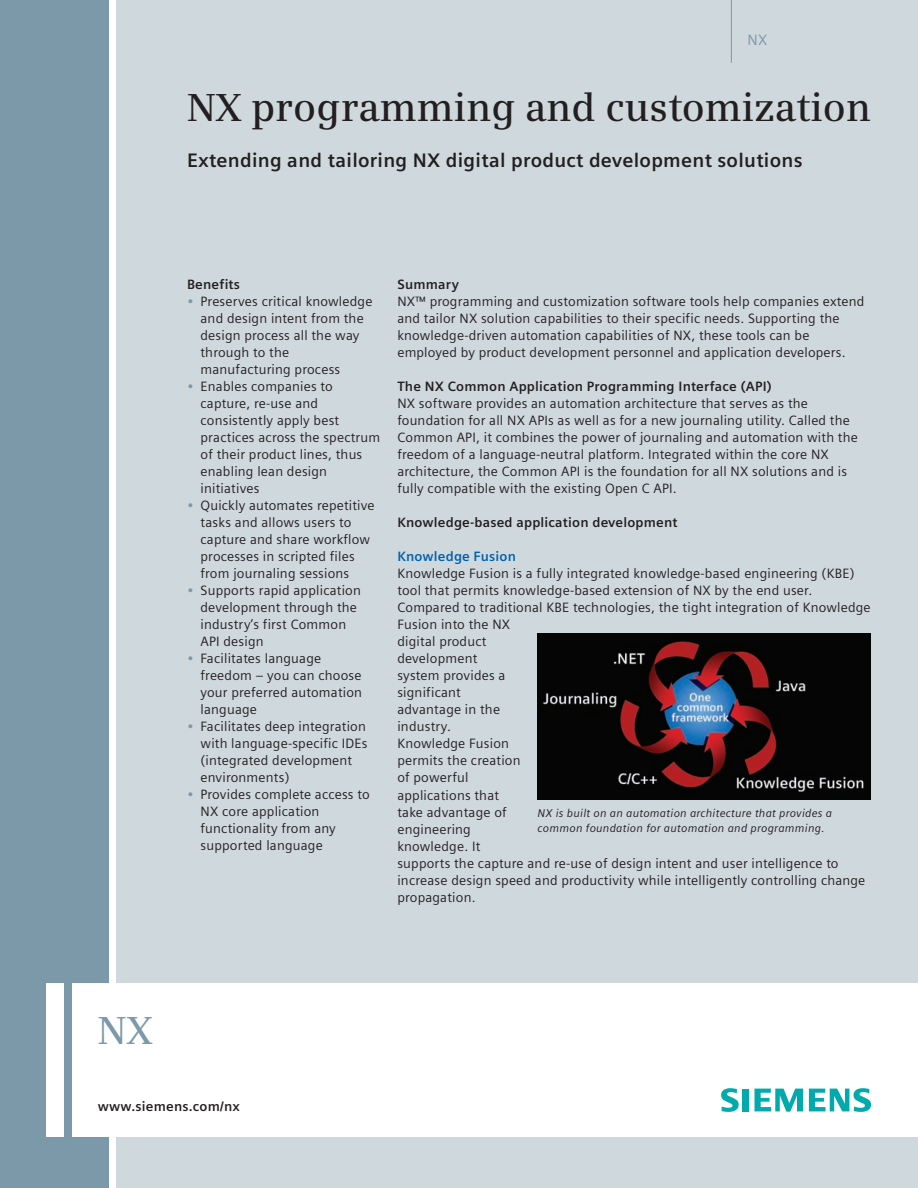
<style>
.page{position:relative;width:918px;height:1188px;background:#fff}
.page>*{position:absolute;margin:0;border:0;box-sizing:border-box;transform-origin:0 0}
.t1{font:600 39px "Siemens Serif";color:#231f20}
.t2{font:600 39px "Siemens Serif";color:#7b99a9}
.t3{font:700 19.5px "Siemens Sans";letter-spacing:.015em;color:#231f20}
.t4{font:15px "Siemens Sans";color:#7b99a9}
.t5{font:13.5px/17px "Siemens Sans";letter-spacing:.015em;color:#231f20}
.t6{font:700 13.5px "Siemens Sans";letter-spacing:.015em;color:#231f20}
.t7{font:700 13.5px "Siemens Sans";letter-spacing:.015em;color:#0160ae}
.t8{font:italic 11.25px/14.9px "Siemens Sans";letter-spacing:.02em;color:#231f20}
.s1{color:#7b99a9}
</style>
<div class="page">
<div style="left:117px;top:0;width:801px;height:1188px;background:#cfd8dd"></div>
<div style="left:0;top:0;width:108px;height:1188px;background:#7b99a9"></div>
<div style="left:47px;top:983px;width:17px;height:153px;background:#fff"></div>
<div style="left:72px;top:983px;width:846px;height:153px;background:#fff"></div>
<svg style="left:721px;top:1088px;width:18px;height:24px"></svg>
<div style="left:742px;top:1089px;width:7px;height:22px;background:#00aaad"></div>
<svg style="left:755px;top:1089px;width:48px;height:23px"></svg>
<svg style="left:809px;top:1088px;width:62px;height:24px"></svg>
<img style="left:538px;top:634px;width:333px;height:165px">
<hr style="left:731px;top:0;width:1px;height:63px;background:#7b99a9">
<p class="t4" style="left:748px;top:32px;width:21px">NX</p>
<h1 class="t1" style="left:187px;top:84px;width:686px">NX programming and customization</h1>
<h2 class="t3" style="left:187px;top:149px;width:617px">Extending and tailoring NX digital product development solutions</h2>
<p class="t6" style="left:187px;top:277px;width:55px">Benefits</p>
<p class="t5" style="left:201px;top:293px;width:173px;text-indent:-14px"><span class="s1">•</span> Preserves critical knowledge and design intent from the design process all the way through to the manufacturing process</p>
<p class="t5" style="left:201px;top:378px;width:181px;text-indent:-14px"><span class="s1">•</span> Enables companies to capture, re-use and consistently apply best practices across the spectrum of their product lines, thus enabling lean design initiatives</p>
<p class="t5" style="left:201px;top:497px;width:176px;text-indent:-14px"><span class="s1">•</span> Quickly automates repetitive tasks and allows users to capture and share workflow processes in scripted files from journaling sessions</p>
<p class="t5" style="left:201px;top:582px;width:162px;text-indent:-14px"><span class="s1">•</span> Supports rapid application development through the industry’s first Common<br>API design</p>
<p class="t5" style="left:201px;top:650px;width:163px;text-indent:-14px"><span class="s1">•</span> Facilitates language freedom – you can choose your preferred automation language</p>
<p class="t5" style="left:201px;top:718px;width:169px;text-indent:-14px"><span class="s1">•</span> Facilitates deep integration with language-specific IDEs (integrated development environments)</p>
<p class="t5" style="left:201px;top:786px;width:171px;text-indent:-14px"><span class="s1">•</span> Provides complete access to<br>NX core application functionality from any supported language</p>
<p class="t6" style="left:397px;top:277px;width:63px">Summary</p>
<p class="t5" style="left:397px;top:293px;width:469px">NX™ programming and customization software tools help companies extend and tailor NX solution capabilities to their specific needs. Supporting the knowledge-driven automation capabilities of NX, these tools can be employed by product development personnel and application developers.</p>
<p class="t6" style="left:397px;top:379px;width:376px">The NX Common Application Programming Interface (API)</p>
<p class="t5" style="left:397px;top:395px;width:462px">NX software provides an automation architecture that serves as the foundation for all NX APIs as well as for a new journaling utility. Called the Common API, it combines the power of journaling and automation with the freedom of a language-neutral platform. Integrated within the core NX architecture, the Common API is the foundation for all NX solutions and is fully compatible with the existing Open C API.</p>
<p class="t6" style="left:397px;top:515px;width:282px">Knowledge-based application development</p>
<p class="t7" style="left:397px;top:549px;width:120px">Knowledge Fusion</p>
<p class="t5" style="left:397px;top:565px;width:475px">Knowledge Fusion is a fully integrated knowledge-based engineering (KBE) tool that permits knowledge-based extension of NX by the end user.<br>Compared to traditional KBE technologies, the tight integration of Knowledge<br>Fusion into the NX<br>digital product<br>development<br>system provides a<br>significant<br>advantage in the<br>industry.<br>Knowledge Fusion<br>permits the creation<br>of powerful<br>applications that<br>take advantage of<br>engineering<br>knowledge. It<br>supports the capture and re-use of design intent and user intelligence to increase design speed and productivity while intelligently controlling change propagation.</p>
<p class="t8" style="left:538px;top:806px;width:296px">NX is built on an automation architecture that provides a common foundation for automation and programming.</p>
<h1 class="t2" style="left:98px;top:1008px;width:56px">NX</h1>
<p class="t6" style="left:98px;top:1099px;width:144px">www.siemens.com/nx</p>
</div>
